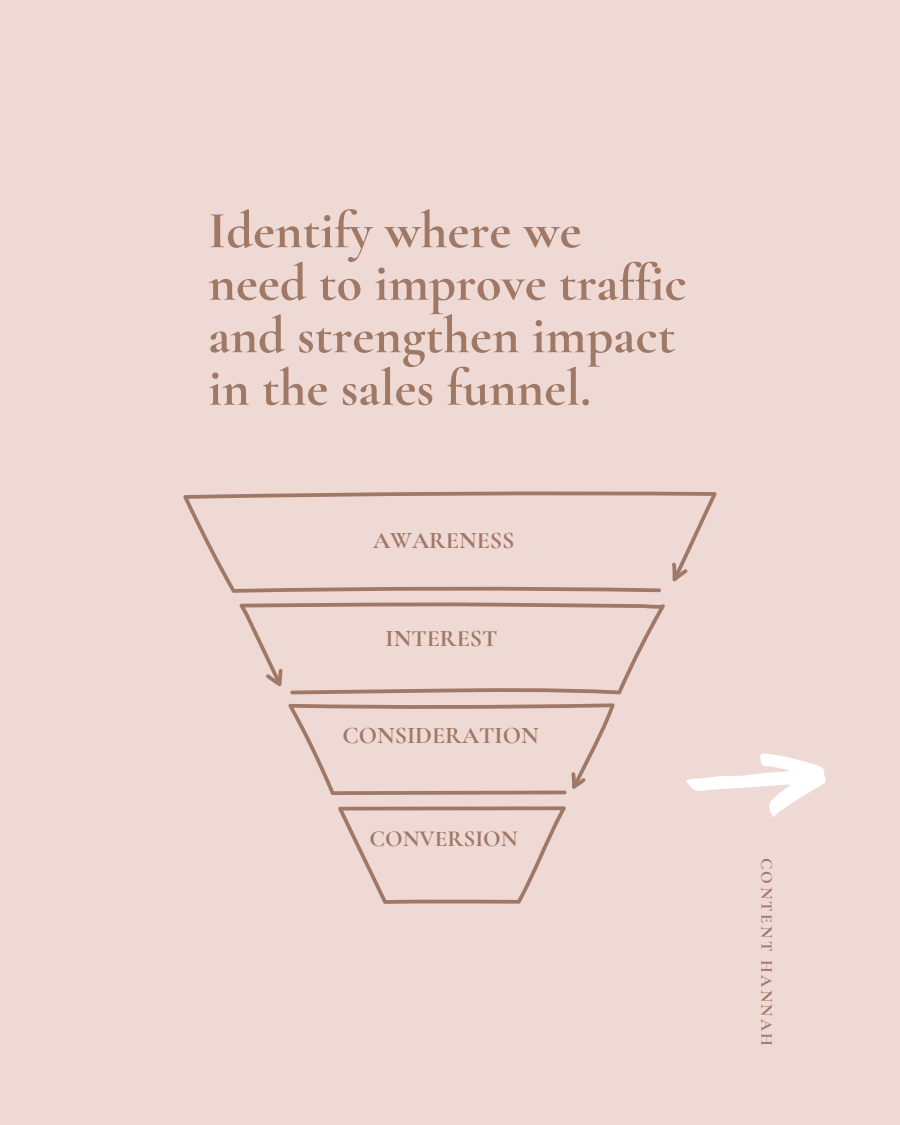
<style>
.page{position:relative;width:900px;height:1125px;background:#efd9d5}
.page>*{position:absolute;margin:0;border:0;box-sizing:border-box;transform-origin:0 0}
.t1{font:700 52.5px/52.5px "Cormorant Garamond";color:#9f7866}
.t2{font:700 23.9px "Cormorant Garamond";color:#9f7866}
.t3{font:700 23px "Cormorant Garamond";color:#9f7866}
.t4{font:700 16.6px "Cormorant Garamond";letter-spacing:.15em;color:#9f7866}
</style>
<div class="page">
<svg style="left:183px;top:491px;width:534px;height:102px"></svg>
<svg style="left:672px;top:563px;width:15px;height:18px"></svg>
<svg style="left:240px;top:602px;width:425px;height:92px"></svg>
<svg style="left:288px;top:703px;width:327px;height:92px"></svg>
<svg style="left:338px;top:806px;width:228px;height:98px"></svg>
<svg style="left:687px;top:753px;width:139px;height:64px"></svg>
<p class="t1" style="left:208px;top:204px;width:480px">Identify where we need to improve traffic and strengthen impact in the sales funnel.</p>
<h2 class="t2" style="left:373px;top:526px;width:143px">AWARENESS</h2>
<h2 class="t2" style="left:386px;top:624px;width:114px">INTEREST</h2>
<h2 class="t2" style="left:342px;top:721px;width:198px">CONSIDERATION</h2>
<h2 class="t3" style="left:369px;top:825px;width:150px">CONVERSION</h2>
<h1 class="t4" style="left:777px;top:858px;width:190px;rotate:90deg">CONTENT HANNAH</h1>
</div>
